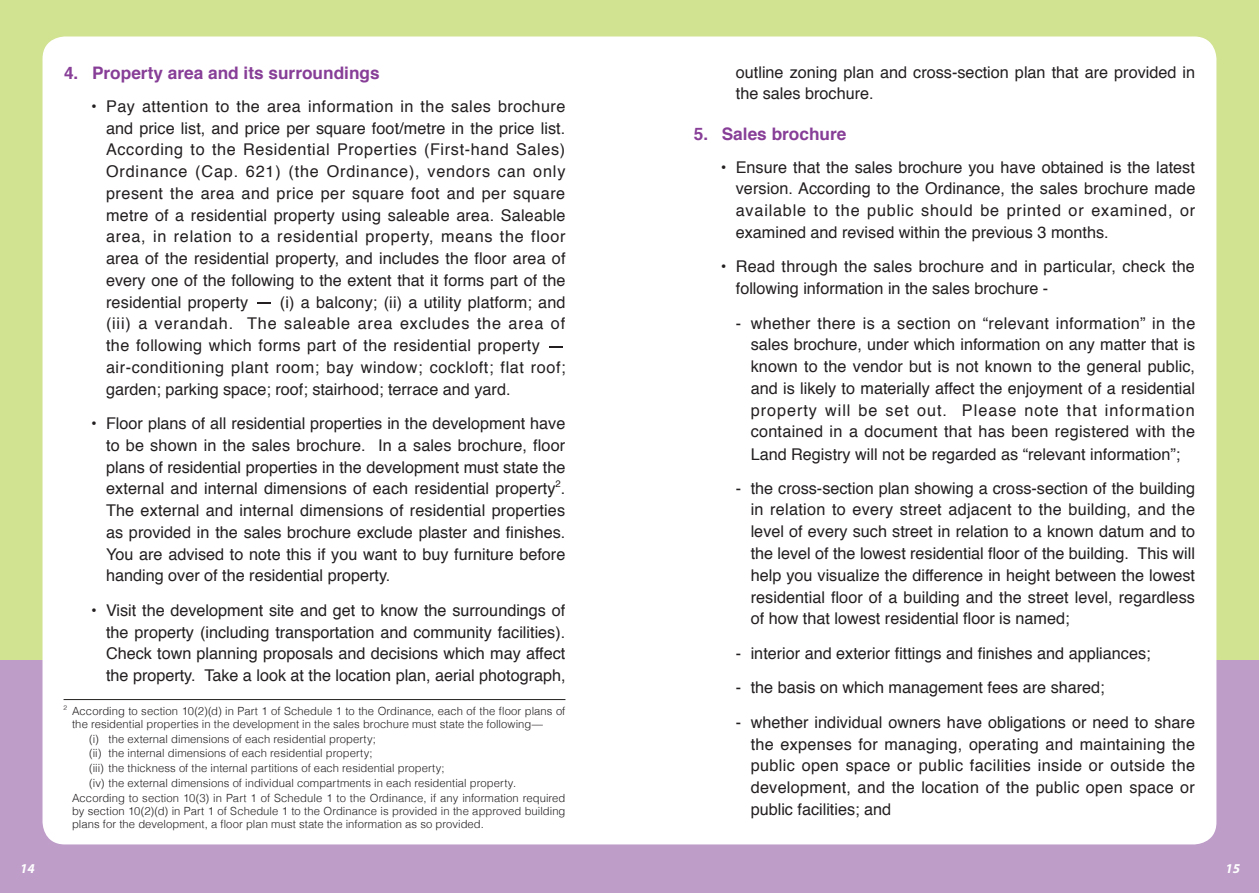
<style>
.page{position:relative;width:1259px;height:893px;background:#d1e291}
.page>*{position:absolute;margin:0;border:0;box-sizing:border-box;transform-origin:0 0}
.t1{font:700 17.25px "Helvetica";color:#873e97}
.t2{font:16.2px/21.8px "Helvetica";color:#231f20;text-align:justify}
.t3{font:italic 700 13.5px "Myriad Pro";color:#fff}
.t4{font:300 11.25px/12.8px "Helvetica";letter-spacing:.005em;color:#231f20}
.t5{font:9.45px "Helvetica";color:#231f20}
.t6{font:300 6.6px "Helvetica";color:#231f20}
</style>
<div class="page">
<div style="left:0;top:660px;width:1259px;height:233px;background:#be9dc9"></div>
<div style="left:43px;top:36px;width:1173px;height:808px;background:#fff;border-radius:22px"></div>
<hr style="left:64px;top:699px;width:501px;height:1px;background:#231f20">
<h3 class="t1" style="left:64px;top:59px;width:317px">4. Property area and its surroundings</h3>
<p class="t2" style="left:106px;top:96px;width:461px;text-indent:-15px">• Pay attention to the area information in the sales brochure and price list, and price per square foot/metre in the price list.<br>According to the Residential Properties (First-hand Sales)<br>Ordinance (Cap. 621) (the Ordinance), vendors can only present the area and price per square foot and per square metre of a residential property using saleable area. Saleable area, in relation to a residential property, means the floor area of the residential property, and includes the floor area of every one of the following to the extent that it forms part of the residential property - (i) a balcony; (ii) a utility platform; and (iii) a verandah. The saleable area excludes the area of the following which forms part of the residential property - air-conditioning plant room; bay window; cockloft; flat roof; garden; parking space; roof; stairhood; terrace and yard.</p>
<p class="t2" style="left:106px;top:413px;width:461px;text-indent:-15px">• Floor plans of all residential properties in the development have to be shown in the sales brochure. In a sales brochure, floor plans of residential properties in the development must state the external and internal dimensions of each residential property .</p>
<p class="t5" style="left:555px;top:476px;width:7px">2</p>
<p class="t2" style="left:106px;top:500px;width:461px">The external and internal dimensions of residential properties as provided in the sales brochure exclude plaster and finishes.<br>You are advised to note this if you want to buy furniture before handing over of the residential property.</p>
<p class="t2" style="left:106px;top:600px;width:461px;text-indent:-15px">• Visit the development site and get to know the surroundings of the property (including transportation and community facilities).<br>Check town planning proposals and decisions which may affect the property. Take a look at the location plan, aerial photograph,</p>
<p class="t6" style="left:64px;top:702px;width:5px">2</p>
<p class="t4" style="left:72px;top:704px;width:495px">According to section 10(2)(d) in Part 1 of Schedule 1 to the Ordinance, each of the floor plans of the residential properties in the development in the sales brochure must state the following—</p>
<p class="t4" style="left:89px;top:731px;width:288px">(i) the external dimensions of each residential property;</p>
<p class="t4" style="left:89px;top:746px;width:285px">(ii) the internal dimensions of each residential property;</p>
<p class="t4" style="left:89px;top:761px;width:357px">(iii) the thickness of the internal partitions of each residential property;</p>
<p class="t4" style="left:89px;top:776px;width:428px">(iv) the external dimensions of individual compartments in each residential property.</p>
<p class="t4" style="left:72px;top:791px;width:495px">According to section 10(3) in Part 1 of Schedule 1 to the Ordinance, if any information required</p>
<p class="t4" style="left:72px;top:804px;width:495px">by section 10(2)(d) in Part 1 of Schedule 1 to the Ordinance is provided in the approved building plans for the development, a floor plan must state the information as so provided.</p>
<p class="t2" style="left:736px;top:62px;width:461px">outline zoning plan and cross-section plan that are provided in the sales brochure.</p>
<h3 class="t1" style="left:694px;top:120px;width:154px">5. Sales brochure</h3>
<p class="t2" style="left:736px;top:157px;width:461px;text-indent:-15px">• Ensure that the sales brochure you have obtained is the latest version. According to the Ordinance, the sales brochure made available to the public should be printed or examined, or examined and revised within the previous 3 months.</p>
<p class="t2" style="left:736px;top:256px;width:460px;text-indent:-15px">• Read through the sales brochure and in particular, check the following information in the sales brochure -</p>
<p class="t2" style="left:750px;top:313px;width:446px;text-indent:-15px">- whether there is a section on “relevant information” in the sales brochure, under which information on any matter that is known to the vendor but is not known to the general public, and is likely to materially affect the enjoyment of a residential property will be set out. Please note that information contained in a document that has been registered with the Land Registry will not be regarded as “relevant information”;</p>
<p class="t2" style="left:750px;top:478px;width:446px;text-indent:-15px">- the cross-section plan showing a cross-section of the building in relation to every street adjacent to the building, and the level of every such street in relation to a known datum and to the level of the lowest residential floor of the building. This will help you visualize the difference in height between the lowest residential floor of a building and the street level, regardless of how that lowest residential floor is named;</p>
<p class="t2" style="left:736px;top:643px;width:416px">- interior and exterior fittings and finishes and appliances;</p>
<p class="t2" style="left:736px;top:677px;width:370px">- the basis on which management fees are shared;</p>
<p class="t2" style="left:750px;top:712px;width:446px;text-indent:-15px">- whether individual owners have obligations or need to share the expenses for managing, operating and maintaining the public open space or public facilities inside or outside the development, and the location of the public open space or public facilities; and</p>
<p class="t3" style="left:20px;top:861px;width:16px">14</p>
<p class="t3" style="left:1225px;top:861px;width:16px">15</p>
</div>
